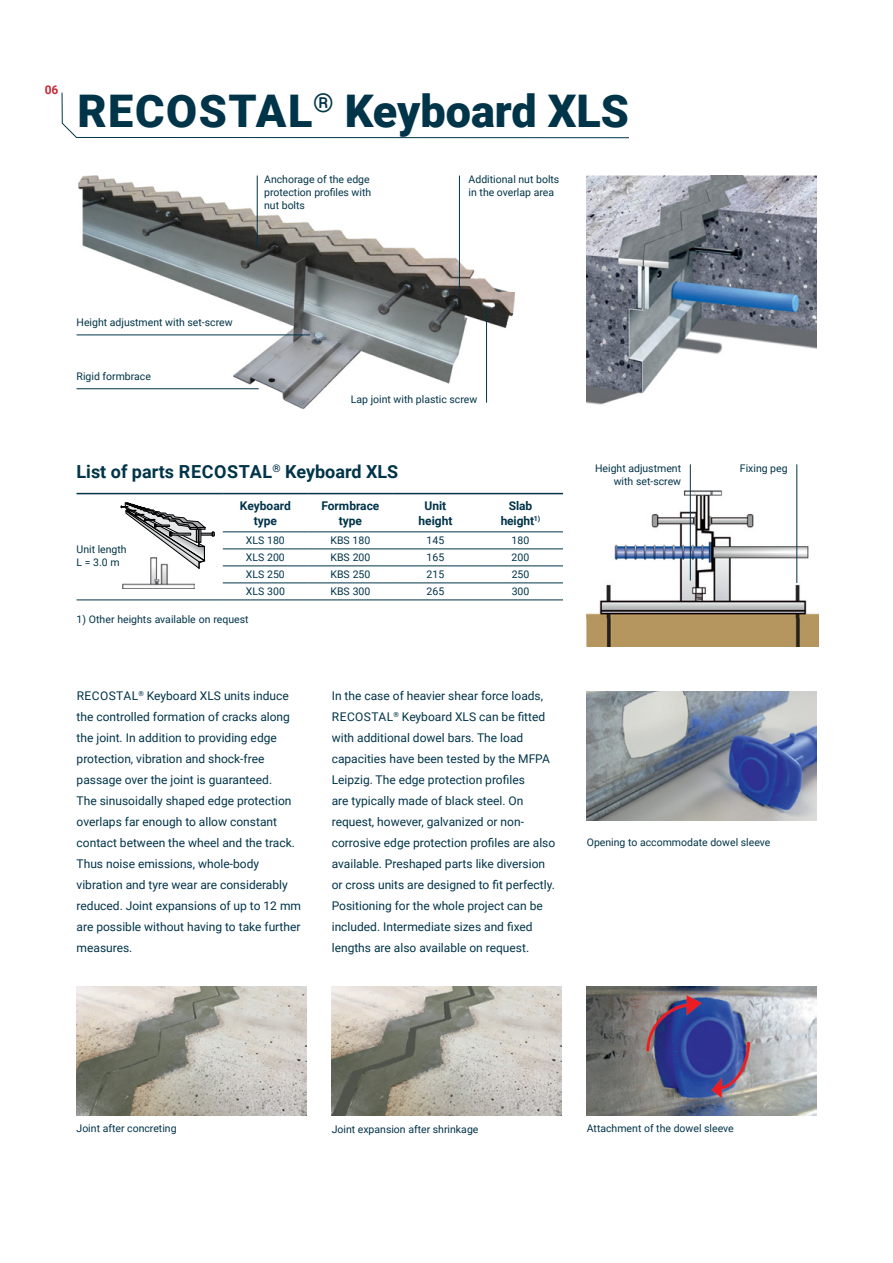
<style>
.page{position:relative;width:893px;height:1263px;background:#fff}
.page>*{position:absolute;margin:0;border:0;box-sizing:border-box;transform-origin:0 0}
.t1{font:900 45px "Roboto";color:#003449}
.t2{font:700 18px "Roboto";color:#003449}
.t3{font:12px/21px "Roboto";color:#003449}
.t4{font:700 12px/14.4px "Roboto";color:#003449;text-align:center}
.t5{font:700 12px "Roboto";color:#c92736}
.t6{font:10.5px/12.6px "Roboto";color:#003449}
</style>
<div class="page">
<img style="left:587px;top:490px;width:232px;height:156px">
<img style="left:76px;top:987px;width:230px;height:129px">
<hr style="left:77px;top:493px;width:146px;height:1px;background:#003449">
<hr style="left:223px;top:493px;width:85px;height:1px;background:#003449">
<hr style="left:308px;top:493px;width:85px;height:1px;background:#003449">
<hr style="left:393px;top:493px;width:85px;height:1px;background:#003449">
<hr style="left:478px;top:493px;width:85px;height:1px;background:#003449">
<hr style="left:223px;top:532px;width:85px;height:1px;background:#003449">
<hr style="left:308px;top:532px;width:85px;height:1px;background:#003449">
<hr style="left:393px;top:532px;width:85px;height:1px;background:#003449">
<hr style="left:478px;top:532px;width:85px;height:1px;background:#003449">
<hr style="left:223px;top:549px;width:85px;height:1px;background:#003449">
<hr style="left:308px;top:549px;width:85px;height:1px;background:#003449">
<hr style="left:393px;top:549px;width:85px;height:1px;background:#003449">
<hr style="left:478px;top:549px;width:85px;height:1px;background:#003449">
<hr style="left:223px;top:566px;width:85px;height:1px;background:#003449">
<hr style="left:308px;top:566px;width:85px;height:1px;background:#003449">
<hr style="left:393px;top:566px;width:85px;height:1px;background:#003449">
<hr style="left:478px;top:566px;width:85px;height:1px;background:#003449">
<hr style="left:223px;top:583px;width:85px;height:1px;background:#003449">
<hr style="left:308px;top:583px;width:85px;height:1px;background:#003449">
<hr style="left:393px;top:583px;width:85px;height:1px;background:#003449">
<hr style="left:478px;top:583px;width:85px;height:1px;background:#003449">
<hr style="left:77px;top:600px;width:146px;height:1px;background:#003449">
<hr style="left:223px;top:600px;width:85px;height:1px;background:#003449">
<hr style="left:308px;top:600px;width:85px;height:1px;background:#003449">
<hr style="left:393px;top:600px;width:85px;height:1px;background:#003449">
<hr style="left:478px;top:600px;width:85px;height:1px;background:#003449">
<svg style="left:61px;top:92px;width:568px;height:46px"></svg>
<img style="left:79px;top:176px;width:436px;height:233px">
<hr style="left:459px;top:176px;width:1px;height:116px;background:#003449">
<img style="left:587px;top:176px;width:229px;height:229px">
<hr style="left:77px;top:335px;width:233px;height:1px;background:#003449">
<hr style="left:77px;top:388px;width:182px;height:1px;background:#003449">
<hr style="left:486px;top:310px;width:1px;height:93px;background:#003449">
<hr style="left:797px;top:464px;width:1px;height:119px;background:#003449">
<hr style="left:690px;top:464px;width:1px;height:116px;background:#003449">
<img style="left:587px;top:987px;width:229px;height:129px">
<img style="left:587px;top:691px;width:229px;height:129px">
<img style="left:332px;top:987px;width:229px;height:129px">
<svg style="left:121px;top:503px;width:94px;height:67px"></svg>
<img style="left:123px;top:558px;width:71px;height:30px">
<hr style="left:257px;top:176px;width:1px;height:71px;background:#003449">
<p class="t5" style="left:45px;top:81px;width:15px">06</p>
<h1 class="t1" style="left:77px;top:79px;width:553px">RECOSTAL<sup>®</sup> Keyboard XLS</h1>
<p class="t6" style="left:264px;top:173px;width:109px">Anchorage of the edge protection profiles with nut bolts</p>
<p class="t6" style="left:469px;top:173px;width:92px">Additional nut bolts in the overlap area</p>
<p class="t6" style="left:77px;top:315px;width:158px">Height adjustment with set-screw</p>
<p class="t6" style="left:77px;top:369px;width:76px">Rigid formbrace</p>
<p class="t6" style="left:351px;top:392px;width:128px">Lap joint with plastic screw</p>
<h2 class="t2" style="left:77px;top:459px;width:323px">List of parts RECOSTAL<sup>®</sup> Keyboard XLS</h2>
<p class="t6" style="left:595px;top:462px;width:88px">Height adjustment</p>
<p class="t6" style="left:740px;top:462px;width:49px">Fixing peg</p>
<p class="t6" style="left:614px;top:474px;width:69px">with set-screw</p>
<p class="t4" style="left:240px;top:498px;width:52px">Keyboard type</p>
<p class="t4" style="left:321px;top:498px;width:60px">Formbrace type</p>
<p class="t4" style="left:418px;top:498px;width:36px">Unit height</p>
<p class="t4" style="left:501px;top:498px;width:41px">Slab height<sup>1)</sup></p>
<p class="t6" style="left:246px;top:534px;width:41px">XLS 180</p>
<p class="t6" style="left:330px;top:534px;width:41px">KBS 180</p>
<p class="t6" style="left:427px;top:534px;width:19px">145</p>
<p class="t6" style="left:512px;top:534px;width:19px">180</p>
<p class="t6" style="left:246px;top:551px;width:41px">XLS 200</p>
<p class="t6" style="left:330px;top:551px;width:41px">KBS 200</p>
<p class="t6" style="left:427px;top:551px;width:19px">165</p>
<p class="t6" style="left:512px;top:551px;width:19px">200</p>
<p class="t6" style="left:246px;top:568px;width:41px">XLS 250</p>
<p class="t6" style="left:330px;top:568px;width:41px">KBS 250</p>
<p class="t6" style="left:427px;top:568px;width:19px">215</p>
<p class="t6" style="left:512px;top:568px;width:19px">250</p>
<p class="t6" style="left:246px;top:585px;width:41px">XLS 300</p>
<p class="t6" style="left:330px;top:585px;width:41px">KBS 300</p>
<p class="t6" style="left:427px;top:585px;width:19px">265</p>
<p class="t6" style="left:512px;top:585px;width:19px">300</p>
<p class="t6" style="left:77px;top:613px;width:173px">1) Other heights available on request</p>
<p class="t6" style="left:77px;top:543px;width:52px">Unit length<br>L = 3.0 m</p>
<p class="t3" style="left:77px;top:685px;width:226px">RECOSTAL<sup>®</sup> Keyboard XLS units induce the controlled formation of cracks along the joint. In addition to providing edge protection, vibration and shock-free passage over the joint is guaranteed.<br>The sinusoidally shaped edge protection overlaps far enough to allow constant contact between the wheel and the track.<br>Thus noise emissions, whole-body vibration and tyre wear are considerably reduced. Joint expansions of up to 12 mm are possible without having to take further measures.</p>
<p class="t3" style="left:332px;top:685px;width:225px">In the case of heavier shear force loads, RECOSTAL<sup>®</sup> Keyboard XLS can be fitted with additional dowel bars. The load capacities have been tested by the MFPA Leipzig. The edge protection profiles<br>are typically made of black steel. On request, however, galvanized or non&shy;corrosive edge protection profiles are also available. Preshaped parts like diversion or cross units are designed to fit perfectly.<br>Positioning for the whole project can be included. Intermediate sizes and fixed lengths are also available on request.</p>
<p class="t6" style="left:587px;top:835px;width:185px">Opening to accommodate dowel sleeve</p>
<p class="t6" style="left:77px;top:1122px;width:102px">Joint after concreting</p>
<p class="t6" style="left:332px;top:1123px;width:148px">Joint expansion after shrinkage</p>
<p class="t6" style="left:587px;top:1122px;width:148px">Attachment of the dowel sleeve</p>
</div>
